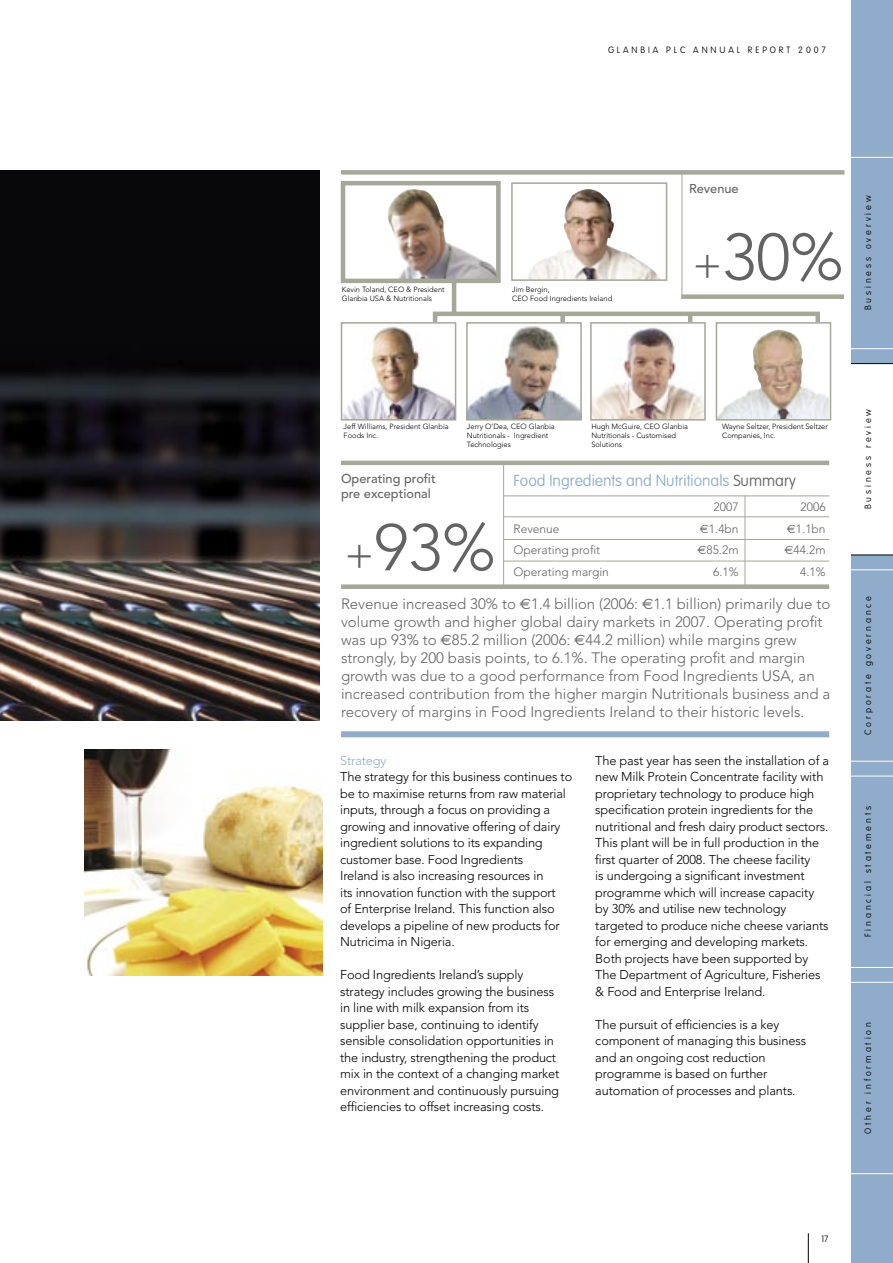
<style>
.page{position:relative;width:893px;height:1263px;background:#fff}
.page>*{position:absolute;margin:0;border:0;box-sizing:border-box;transform-origin:0 0}
.t1{font:300 65.25px "Avenir";color:#636363}
.t2{font:100 15.75px "VAG Rounded";color:#8fadca}
.t3{font:300 15px/18px "Avenir";color:#636363}
._07_Gen_Bodycopy{font:300 12.75px/16.5px "Avenir";letter-spacing:-.01em;color:#000}
.t4{font:500 12.75px/15.3px "Avenir";color:#636363}
._07_Gen_Bodycopy-2{font:300 12.75px "Avenir";letter-spacing:-.01em;color:#8fadca}
.t5{font:300 12px "Avenir";color:#636363}
.t6{font:100 9px "VAG Rounded";letter-spacing:.32em;color:#000}
.t7{font:300 7.5px/9px "Avenir";color:#000}
.s1{font-size:45px}
.s2{color:#636363}
.s3{font-family:"Euro Sans";font-weight:400}
</style>
<div class="page">
<img style="left:740px;top:329px;width:88px;height:69px">
<div style="left:850px;top:0;width:43px;height:1263px;background:#8fadca"></div>
<div style="left:850px;top:363px;width:43px;height:192px;background:#fff"></div>
<svg style="left:850px;top:157px;width:43px;height:192px"></svg>
<svg style="left:850px;top:569px;width:43px;height:192px"></svg>
<svg style="left:850px;top:776px;width:43px;height:192px"></svg>
<svg style="left:850px;top:982px;width:43px;height:192px"></svg>
<img style="left:528px;top:189px;width:131px;height:89px">
<div style="left:511px;top:182px;width:156px;height:99px;border:2px solid #a5a799"></div>
<div style="left:341px;top:731px;width:488px;height:6px;background:#8fadca"></div>
<div style="left:341px;top:170px;width:503px;height:5px;background:#a5a799"></div>
<hr style="left:341px;top:461px;width:488px;height:4px;background:#a5a799">
<div style="left:341px;top:584px;width:488px;height:5px;background:#a5a799"></div>
<hr style="left:503px;top:463px;width:1px;height:122px;background:#a5a799">
<hr style="left:745px;top:495px;width:1px;height:90px;background:#a5a799">
<hr style="left:504px;top:516px;width:325px;height:1px;background:#a5a799">
<hr style="left:504px;top:495px;width:325px;height:1px;background:#a5a799">
<hr style="left:504px;top:539px;width:325px;height:1px;background:#a5a799">
<hr style="left:504px;top:561px;width:325px;height:1px;background:#a5a799">
<div style="left:682px;top:294px;width:162px;height:5px;background:#a5a799"></div>
<hr style="left:452px;top:277px;width:4px;height:37px;background:#a5a799">
<svg style="left:432px;top:309px;width:388px;height:20px"></svg>
<img style="left:469px;top:325px;width:110px;height:93px">
<div style="left:466px;top:322px;width:116px;height:99px;border:2px solid #a5a799"></div>
<img style="left:593px;top:325px;width:110px;height:93px">
<div style="left:590px;top:322px;width:116px;height:99px;border:2px solid #a5a799"></div>
<img style="left:344px;top:325px;width:109px;height:93px">
<div style="left:341px;top:322px;width:115px;height:99px;border:2px solid #a5a799"></div>
<img style="left:387px;top:189px;width:109px;height:89px">
<div style="left:341px;top:181px;width:160px;height:102px;border:4px solid #a5a799"></div>
<hr style="left:682px;top:170px;width:1px;height:129px;background:#a5a799">
<img style="left:0;top:170px;width:320px;height:551px">
<hr style="left:808px;top:1233px;width:1px;height:30px;background:#000">
<img style="left:85px;top:749px;width:238px;height:227px">
<img style="left:719px;top:398px;width:109px;height:20px">
<div style="left:716px;top:322px;width:115px;height:99px;border:2px solid #a5a799"></div>
<p class="t6" style="left:608px;top:45px;width:219px">GLANBIA PLC ANNUAL REPORT 2007</p>
<p class="t7" style="left:342px;top:285px;width:104px">Kevin Toland, CEO &amp; President<br>Glanbia USA &amp; Nutritionals</p>
<p class="t7" style="left:512px;top:284px;width:39px">Jim Bergin,</p>
<p class="t7" style="left:512px;top:293px;width:102px">CEO Food Ingredients Ireland</p>
<p class="t4" style="left:689px;top:181px;width:51px">Revenue</p>
<p class="t1" style="left:692px;top:219px;width:153px"><span class="s1">+</span>30%</p>
<p class="t6" style="left:863px;top:310px;width:116px;rotate:-90deg">Business overview</p>
<p class="t7" style="left:344px;top:422px;width:107px">Jeff Williams, President Glanbia<br>Foods Inc.</p>
<p class="t7" style="left:467px;top:422px;width:89px">Jerry O’Dea, CEO Glanbia<br>Nutritionals - Ingredient<br>Technologies</p>
<p class="t7" style="left:591px;top:422px;width:98px">Hugh McGuire, CEO Glanbia<br>Nutritionals - Customised<br>Solutions</p>
<p class="t7" style="left:722px;top:422px;width:107px">Wayne Seltzer, President Seltzer<br>Companies, Inc.</p>
<p class="t4" style="left:341px;top:471px;width:96px">Operating profit pre exceptional</p>
<p class="t1" style="left:344px;top:509px;width:153px"><span class="s1">+</span>93%</p>
<p class="t2" style="left:514px;top:471px;width:284px">Food Ingredients and Nutritionals <span class="s2">Summary</span></p>
<p class="t5" style="left:714px;top:500px;width:26px">2007</p>
<p class="t5" style="left:801px;top:500px;width:26px">2006</p>
<p class="t5" style="left:514px;top:521px;width:48px">Revenue</p>
<p class="t5" style="left:700px;top:521px;width:40px"><span class="s3">€</span>1.4bn</p>
<p class="t5" style="left:787px;top:521px;width:40px"><span class="s3">€</span>1.1bn</p>
<p class="t5" style="left:514px;top:543px;width:88px">Operating profit</p>
<p class="t5" style="left:697px;top:543px;width:43px"><span class="s3">€</span>85.2m</p>
<p class="t5" style="left:784px;top:543px;width:43px"><span class="s3">€</span>44.2m</p>
<p class="t5" style="left:514px;top:565px;width:97px">Operating margin</p>
<p class="t5" style="left:713px;top:565px;width:27px">6.1%</p>
<p class="t5" style="left:800px;top:565px;width:27px">4.1%</p>
<p class="t3" style="left:341px;top:594px;width:491px">Revenue increased 30% to <span class="s3">€</span>1.4 billion (2006: <span class="s3">€</span>1.1 billion) primarily due to volume growth and higher global dairy markets in 2007. Operating profit was up 93% to <span class="s3">€</span>85.2 million (2006: <span class="s3">€</span>44.2 million) while margins grew strongly, by 200 basis points, to 6.1%. The operating profit and margin growth was due to a good performance from Food Ingredients USA, an increased contribution from the higher margin Nutritionals business and a recovery of margins in Food Ingredients Ireland to their historic levels.</p>
<p class="_07_Gen_Bodycopy-2" style="left:340px;top:753px;width:48px">Strategy</p>
<p class="_07_Gen_Bodycopy" style="left:340px;top:768px;width:234px">The strategy for this business continues to be to maximise returns from raw material inputs, through a focus on providing a growing and innovative offering of dairy ingredient solutions to its expanding customer base. Food Ingredients<br>Ireland is also increasing resources in<br>its innovation function with the support<br>of Enterprise Ireland. This function also develops a pipeline of new products for Nutricima in Nigeria.</p>
<p class="_07_Gen_Bodycopy" style="left:340px;top:966px;width:221px">Food Ingredients Ireland’s supply strategy includes growing the business in line with milk expansion from its supplier base, continuing to identify sensible consolidation opportunities in the industry, strengthening the product mix in the context of a changing market environment and continuously pursuing efficiencies to offset increasing costs.</p>
<p class="_07_Gen_Bodycopy" style="left:595px;top:752px;width:235px">The past year has seen the installation of a new Milk Protein Concentrate facility with proprietary technology to produce high specification protein ingredients for the nutritional and fresh dairy product sectors.<br>This plant will be in full production in the first quarter of 2008. The cheese facility<br>is undergoing a significant investment programme which will increase capacity by 30% and utilise new technology targeted to produce niche cheese variants for emerging and developing markets.<br>Both projects have been supported by The Department of Agriculture, Fisheries &amp; Food and Enterprise Ireland.</p>
<p class="_07_Gen_Bodycopy" style="left:595px;top:1016px;width:212px">The pursuit of efficiencies is a key component of managing this business and an ongoing cost reduction programme is based on further automation of processes and plants.</p>
<p class="t6" style="left:863px;top:509px;width:101px;rotate:-90deg">Business review</p>
<p class="t6" style="left:863px;top:735px;width:140px;rotate:-90deg">Corporate governance</p>
<p class="t6" style="left:863px;top:937px;width:132px;rotate:-90deg">Financial statements</p>
<p class="t6" style="left:863px;top:1134px;width:113px;rotate:-90deg">Other information</p>
<p class="t6" style="left:821px;top:1233px;width:9px">17</p>
</div>
